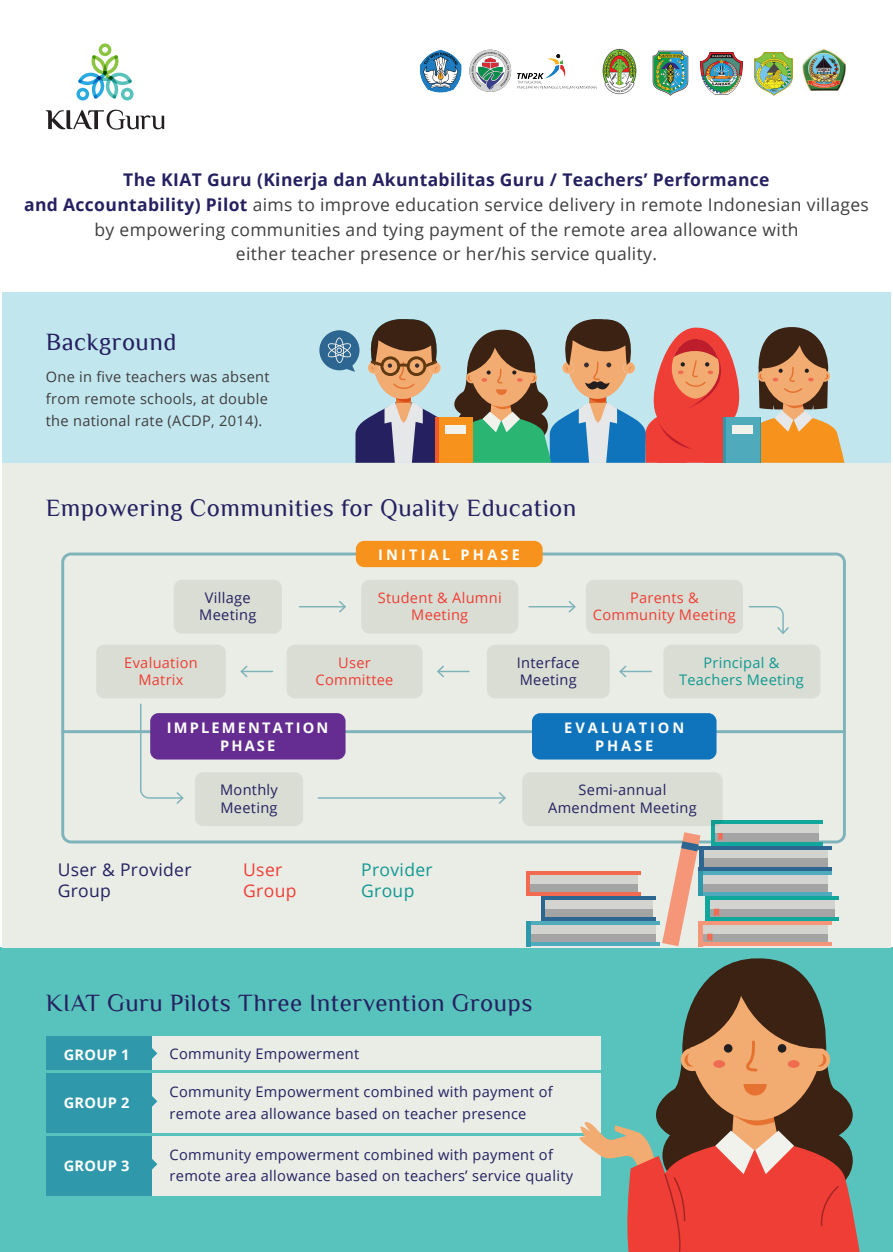
<style>
.page{position:relative;width:893px;height:1252px;background:#fff}
.page>*{position:absolute;margin:0;border:0;box-sizing:border-box;transform-origin:0 0}
.t1{font:24.75px "Philosopher";letter-spacing:.02em;color:#252161}
.t2{font:17.55px/24.8px "Open Sans";letter-spacing:.02em;color:#3e3e3f;text-align:center}
.t3{font:17.55px/20.4px "Open Sans";letter-spacing:.02em;color:#252161}
.t4{font:17.55px/20.4px "Open Sans";letter-spacing:.02em;color:#109990}
.t5{font:17.55px/20.4px "Open Sans";letter-spacing:.02em;color:#ee3e35}
.t6{font:14.55px/17.5px "Open Sans";letter-spacing:.02em;color:#252161}
.t7{font:14.55px/21.9px "Open Sans";letter-spacing:.02em;color:#3e3e3f;text-align:justify}
.t8{font:14.55px/17.5px "Open Sans";letter-spacing:.02em;color:#ee3e35;text-align:center}
.t9{font:700 14.55px/17.5px "Open Sans";letter-spacing:.15em;color:#fff;text-align:center}
.t10{font:14.55px/17.5px "Open Sans";letter-spacing:.02em;color:#109990;text-align:center}
.t11{font:700 14.55px/17.5px "Open Sans";letter-spacing:.2em;color:#fff;text-align:center}
.t12{font:700 14.55px "Open Sans";letter-spacing:.22em;color:#fff}
.s1{font-weight:700;color:#252161}
</style>
<div class="page">
<div style="left:0;top:947px;width:892px;height:305px;background:#58c2bc"></div>
<div style="left:2px;top:463px;width:888px;height:485px;background:#eaece6"></div>
<div style="left:2px;top:292px;width:888px;height:171px;background:#c2e6ee"></div>
<div style="left:152px;top:1037px;width:449px;height:33px;background:#eaece6"></div>
<svg style="left:76px;top:43px;width:58px;height:57px"></svg>
<svg style="left:46px;top:110px;width:118px;height:20px"></svg>
<div style="left:319px;top:330px;width:40px;height:40px;background:#2d6691;border-radius:50%"></div>
<svg style="left:327px;top:319px;width:517px;height:144px"></svg>
<img style="left:517px;top:54px;width:80px;height:35px">
<img style="left:419px;top:50px;width:43px;height:43px">
<img style="left:802px;top:49px;width:43px;height:41px">
<img style="left:754px;top:53px;width:38px;height:43px">
<img style="left:701px;top:52px;width:41px;height:42px">
<img style="left:602px;top:49px;width:35px;height:46px">
<img style="left:653px;top:50px;width:35px;height:46px">
<div style="left:46px;top:1037px;width:106px;height:33px;background:#2f99ab"></div>
<svg style="left:152px;top:1048px;width:5px;height:11px"></svg>
<div style="left:152px;top:1073px;width:449px;height:60px;background:#eaece6"></div>
<div style="left:46px;top:1073px;width:106px;height:60px;background:#2f99ab"></div>
<svg style="left:152px;top:1096px;width:5px;height:11px"></svg>
<div style="left:152px;top:1136px;width:449px;height:60px;background:#eaece6"></div>
<div style="left:46px;top:1136px;width:106px;height:60px;background:#2f99ab"></div>
<svg style="left:152px;top:1159px;width:5px;height:11px"></svg>
<hr style="left:63px;top:730px;width:781px;height:3px;background:#7eb3ba">
<div style="left:61px;top:553px;width:784px;height:290px;border:3px solid #7eb3ba;border-radius:8px"></div>
<div style="left:174px;top:580px;width:108px;height:54px;background:#daddd3;border-radius:8px"></div>
<div style="left:361px;top:580px;width:157px;height:54px;background:#daddd3;border-radius:8px"></div>
<div style="left:586px;top:580px;width:157px;height:54px;background:#daddd3;border-radius:8px"></div>
<div style="left:703px;top:925px;width:124px;height:9px;background:#d3d3d0"></div>
<div style="left:703px;top:934px;width:124px;height:8px;background:#a5a4a4"></div>
<hr style="left:698px;top:921px;width:133px;height:4px;background:#f69678">
<hr style="left:698px;top:942px;width:133px;height:4px;background:#f69678">
<div style="left:698px;top:921px;width:5px;height:25px;background:#f69678"></div>
<svg style="left:707px;top:934px;width:5px;height:8px"></svg>
<div style="left:709px;top:900px;width:125px;height:9px;background:#d3d3d0"></div>
<div style="left:709px;top:909px;width:125px;height:8px;background:#a5a4a4"></div>
<hr style="left:705px;top:896px;width:133px;height:4px;background:#12a79d">
<hr style="left:705px;top:917px;width:133px;height:4px;background:#12a79d">
<hr style="left:705px;top:896px;width:4px;height:25px;background:#12a79d">
<svg style="left:714px;top:909px;width:5px;height:8px"></svg>
<div style="left:714px;top:824px;width:105px;height:9px;background:#d3d3d0"></div>
<div style="left:714px;top:833px;width:105px;height:9px;background:#a5a4a4"></div>
<hr style="left:711px;top:820px;width:111px;height:4px;background:#12a79d">
<hr style="left:711px;top:842px;width:111px;height:3px;background:#12a79d">
<hr style="left:711px;top:820px;width:3px;height:25px;background:#12a79d">
<svg style="left:718px;top:833px;width:4px;height:8px"></svg>
<div style="left:703px;top:875px;width:124px;height:9px;background:#d3d3d0"></div>
<div style="left:703px;top:884px;width:124px;height:8px;background:#a5a4a4"></div>
<hr style="left:698px;top:871px;width:133px;height:4px;background:#4fabbb">
<hr style="left:698px;top:892px;width:133px;height:4px;background:#4fabbb">
<div style="left:698px;top:871px;width:5px;height:25px;background:#2f99ab"></div>
<div style="left:531px;top:925px;width:124px;height:9px;background:#d3d3d0"></div>
<div style="left:531px;top:934px;width:124px;height:8px;background:#a5a4a4"></div>
<hr style="left:526px;top:921px;width:133px;height:4px;background:#4fabbb">
<hr style="left:526px;top:942px;width:133px;height:4px;background:#4fabbb">
<div style="left:526px;top:921px;width:5px;height:25px;background:#2f99ab"></div>
<div style="left:545px;top:900px;width:107px;height:9px;background:#d3d3d0"></div>
<div style="left:545px;top:909px;width:107px;height:8px;background:#a5a4a4"></div>
<hr style="left:541px;top:896px;width:114px;height:4px;background:#2d6691">
<hr style="left:541px;top:917px;width:114px;height:4px;background:#2d6691">
<hr style="left:541px;top:896px;width:4px;height:25px;background:#2d6691">
<div style="left:530px;top:875px;width:107px;height:9px;background:#d3d3d0"></div>
<div style="left:530px;top:884px;width:107px;height:8px;background:#a5a4a4"></div>
<hr style="left:526px;top:871px;width:114px;height:4px;background:#f26b51">
<hr style="left:526px;top:892px;width:114px;height:4px;background:#f26b51">
<hr style="left:526px;top:871px;width:4px;height:25px;background:#f26b51">
<div style="left:703px;top:850px;width:125px;height:8px;background:#d3d3d0"></div>
<div style="left:703px;top:858px;width:125px;height:9px;background:#a5a4a4"></div>
<hr style="left:699px;top:846px;width:133px;height:4px;background:#2d6691">
<hr style="left:699px;top:867px;width:133px;height:4px;background:#2d6691">
<hr style="left:699px;top:846px;width:4px;height:25px;background:#2d6691">
<svg style="left:662px;top:832px;width:38px;height:114px"></svg>
<div style="left:663px;top:645px;width:157px;height:53px;background:#daddd3;border-radius:8px"></div>
<div style="left:287px;top:645px;width:135px;height:53px;background:#daddd3;border-radius:8px"></div>
<div style="left:96px;top:645px;width:130px;height:53px;background:#daddd3;border-radius:8px"></div>
<div style="left:487px;top:645px;width:122px;height:53px;background:#daddd3;border-radius:8px"></div>
<div style="left:356px;top:541px;width:186px;height:26px;background:#f7931d;border-radius:8px"></div>
<div style="left:150px;top:713px;width:195px;height:47px;background:#652d91;border-radius:8px"></div>
<div style="left:532px;top:713px;width:184px;height:47px;background:#1074bc;border-radius:8px"></div>
<div style="left:195px;top:772px;width:108px;height:54px;background:#daddd3;border-radius:8px"></div>
<div style="left:522px;top:772px;width:200px;height:54px;background:#daddd3;border-radius:8px"></div>
<hr style="left:529px;top:606px;width:45px;height:1px;background:#7eb3ba">
<svg style="left:568px;top:601px;width:8px;height:12px"></svg>
<hr style="left:438px;top:671px;width:31px;height:1px;background:#7eb3ba">
<svg style="left:437px;top:665px;width:7px;height:12px"></svg>
<hr style="left:242px;top:671px;width:30px;height:1px;background:#7eb3ba">
<svg style="left:240px;top:665px;width:8px;height:12px"></svg>
<hr style="left:620px;top:671px;width:31px;height:1px;background:#7eb3ba">
<svg style="left:619px;top:665px;width:7px;height:12px"></svg>
<hr style="left:299px;top:606px;width:45px;height:1px;background:#7eb3ba">
<svg style="left:339px;top:601px;width:7px;height:12px"></svg>
<hr style="left:318px;top:797px;width:186px;height:2px;background:#7eb3ba">
<svg style="left:498px;top:792px;width:8px;height:12px"></svg>
<svg style="left:748px;top:606px;width:41px;height:28px"></svg>
<svg style="left:139px;top:703px;width:45px;height:101px"></svg>
<svg style="left:576px;top:958px;width:284px;height:294px"></svg>
<img style="left:469px;top:49px;width:43px;height:43px">
<p class="t2" style="left:24px;top:169px;width:846px"><span class="s1">The KIAT Guru (Kinerja dan Akuntabilitas Guru / Teachers’ Performance<br>and Accountability) Pilot</span> aims to improve education service delivery in remote Indonesian villages by empowering communities and tying payment of the remote area allowance with<br>either teacher presence or her/his service quality.</p>
<h1 class="t1" style="left:46px;top:333px;width:132px">Background</h1>
<p class="t7" style="left:46px;top:365px;width:225px">One in five teachers was absent from remote schools, at double the national rate (ACDP, 2014).</p>
<h1 class="t1" style="left:46px;top:499px;width:532px">Empowering Communities for Quality Education</h1>
<p class="t12" style="left:378px;top:548px;width:143px">INITIAL PHASE</p>
<p class="t6" style="left:199px;top:590px;width:59px;text-align:center">Village<br>Meeting</p>
<p class="t8" style="left:378px;top:590px;width:125px">Student &amp; Alumni<br>Meeting</p>
<p class="t8" style="left:593px;top:590px;width:144px">Parents &amp;<br>Community Meeting</p>
<p class="t10" style="left:679px;top:655px;width:126px">Principal &amp;<br>Teachers Meeting</p>
<p class="t8" style="left:124px;top:655px;width:75px">Evaluation<br>Matrix</p>
<p class="t6" style="left:517px;top:655px;width:64px">Interface<br>Meeting</p>
<p class="t8" style="left:315px;top:655px;width:79px">User<br>Committee</p>
<p class="t9" style="left:167px;top:720px;width:163px">IMPLEMENTATION<br>PHASE</p>
<p class="t11" style="left:564px;top:720px;width:121px">EVALUATION<br>PHASE</p>
<p class="t6" style="left:220px;top:783px;width:59px">Monthly<br>Meeting</p>
<p class="t6" style="left:548px;top:783px;width:150px;text-align:center">Semi-annual<br>Amendment Meeting</p>
<p class="t3" style="left:58px;top:861px;width:135px">User &amp; Provider<br>Group</p>
<p class="t5" style="left:243px;top:861px;width:55px">User<br>Group</p>
<p class="t4" style="left:361px;top:861px;width:73px">Provider<br>Group</p>
<h1 class="t1" style="left:46px;top:994px;width:488px">KIAT Guru Pilots Three Intervention Groups</h1>
<p class="t9" style="left:64px;top:1048px;width:67px">GROUP 1</p>
<p class="t6" style="left:170px;top:1082px;width:385px;line-height:21.9px">Community Empowerment combined with payment of remote area allowance based on teacher presence</p>
<p class="t6" style="left:170px;top:1046px;width:191px">Community Empowerment</p>
<p class="t9" style="left:64px;top:1096px;width:67px">GROUP 2</p>
<p class="t9" style="left:64px;top:1158px;width:67px">GROUP 3</p>
<p class="t6" style="left:170px;top:1145px;width:405px;line-height:21.9px">Community empowerment combined with payment of remote area allowance based on teachers’ service quality</p>
</div>
